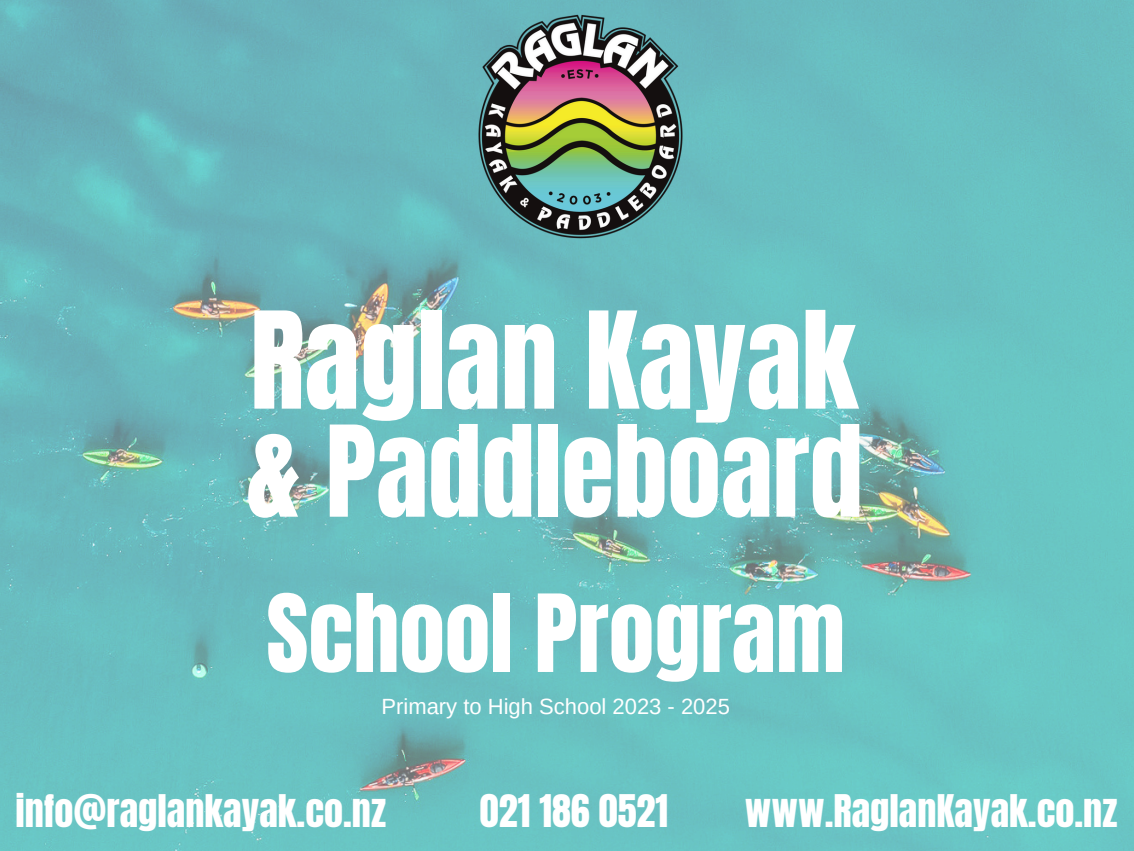
<style>
.page{position:relative;width:1134px;height:851px;background:#fff}
.page>*{position:absolute;margin:0;border:0;box-sizing:border-box;transform-origin:0 0}
.t1{font:114.3px "Anton";color:#fff}
.t2{font:107.3px "Anton";color:#fff}
.t3{font:91.4px "Anton";color:#fff}
.t4{font:38.2px "Anton";color:#fff}
.t5{font:22px "Arimo";color:#fff}
</style>
<div class="page">
<img style="left:0;top:0;width:1134px;height:850px">
<img style="left:469px;top:15px;width:223px;height:223px">
<h1 class="t1" style="left:250px;top:278px;width:609px">Raglan Kayak</h1>
<h1 class="t2" style="left:246px;top:394px;width:618px">&amp; Paddleboard</h1>
<p class="t3" style="left:266px;top:568px;width:580px">School Program</p>
<h3 class="t5" style="left:382px;top:693px;width:350px">Primary to High School 2023 - 2025</h3>
<h2 class="t4" style="left:15px;top:783px;width:372px">info@raglankayak.co.nz</h2>
<p class="t4" style="left:480px;top:783px;width:190px">021 186 0521</p>
<h3 class="t4" style="left:745px;top:783px;width:374px">www.RaglanKayak.co.nz</h3>
</div>
